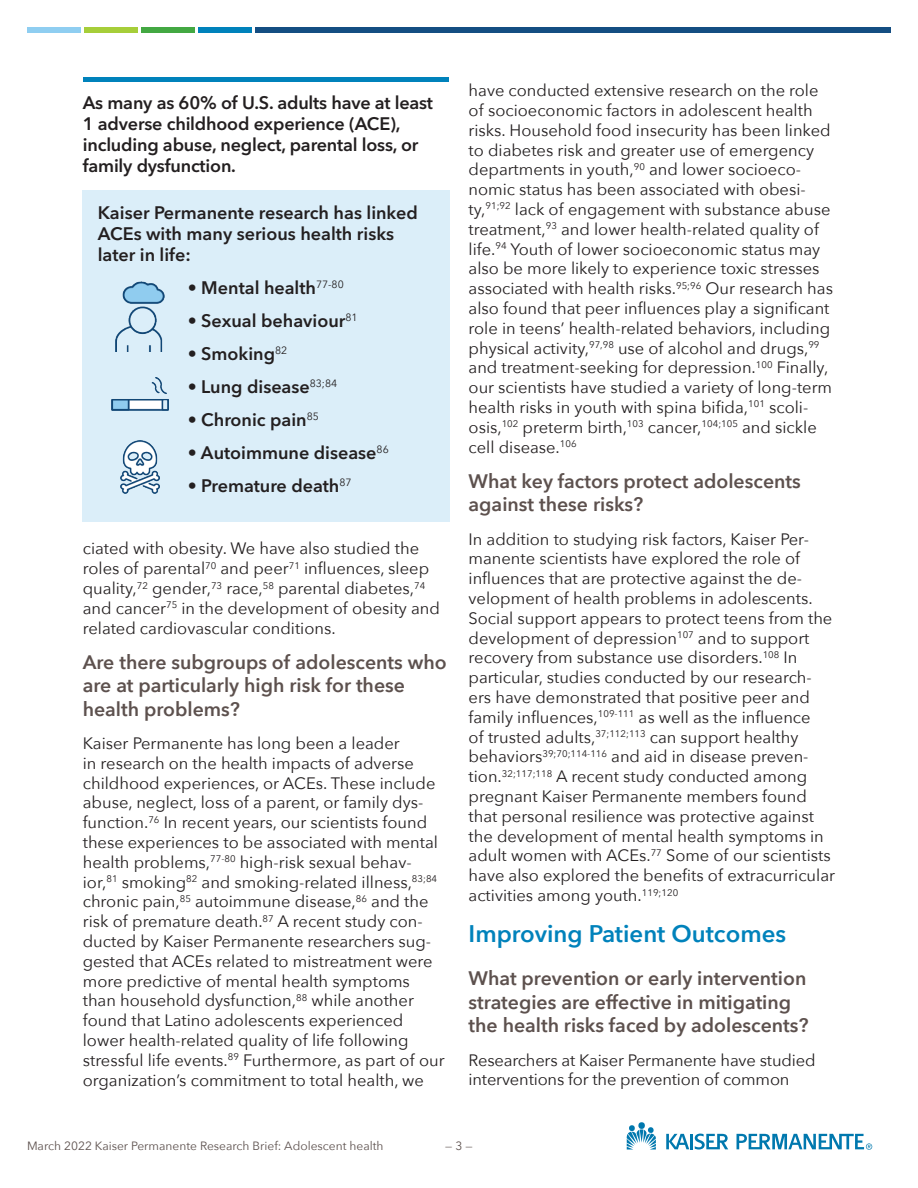
<style>
.page{position:relative;width:918px;height:1188px;background:#fff}
.page>*{position:absolute;margin:0;border:0;box-sizing:border-box;transform-origin:0 0}
.t1{font:600 24px "Avenir Next";color:#0082bb}
.t2{font:600 19.5px/23.4px "Avenir Next";color:#5d514e}
.t3{font:600 18px/21px "Avenir Next LT Pro";color:#231f20}
.t4{font:16.5px/19.8px "Avenir Next";color:#231f20}
.t5{font:12px "Avenir Next";color:#5d514e}
</style>
<div class="page">
<div style="left:27px;top:27px;width:54px;height:5px;background:#8fcef1"></div>
<div style="left:84px;top:27px;width:54px;height:5px;background:#a6ce39"></div>
<div style="left:141px;top:27px;width:54px;height:5px;background:#43a842"></div>
<div style="left:198px;top:27px;width:54px;height:5px;background:#0082bb"></div>
<div style="left:255px;top:27px;width:636px;height:5px;background:#144e82"></div>
<svg style="left:627px;top:1125px;width:29px;height:25px"></svg>
<div style="left:638px;top:1122px;width:7px;height:7px;background:#0078ae;border-radius:50%"></div>
<hr style="left:690px;top:1134px;width:3px;height:15px;background:#0078ae">
<svg style="left:666px;top:1134px;width:23px;height:15px"></svg>
<svg style="left:695px;top:1134px;width:33px;height:16px"></svg>
<svg style="left:737px;top:1134px;width:135px;height:16px"></svg>
<div style="left:83px;top:191px;width:367px;height:331px;background:#dbeef9"></div>
<img style="left:116px;top:282px;width:48px;height:70px">
<img style="left:121px;top:441px;width:38px;height:52px">
<div style="left:83px;top:77px;width:366px;height:5px;background:#0082bb"></div>
<img style="left:111px;top:377px;width:58px;height:34px">
<p class="t3" style="left:83px;top:92px;width:352px">As many as 60% of U.S. adults have at least 1 adverse childhood experience (ACE), including abuse, neglect, parental loss, or family dysfunction.</p>
<p class="t3" style="left:98px;top:202px;width:322px">Kaiser Permanente research has linked<br>ACEs with many serious health risks later in life:</p>
<p class="t3" style="left:188px;top:277px;width:158px">• Mental health<sup>77-80</sup></p>
<p class="t3" style="left:188px;top:310px;width:171px">• Sexual behaviour<sup>81</sup></p>
<p class="t3" style="left:188px;top:343px;width:101px">• Smoking<sup>82</sup></p>
<p class="t3" style="left:188px;top:376px;width:151px">• Lung disease<sup>83;84</sup></p>
<p class="t3" style="left:188px;top:409px;width:133px">• Chronic pain<sup>85</sup></p>
<p class="t3" style="left:188px;top:442px;width:202px">• Autoimmune disease<sup>86</sup></p>
<p class="t3" style="left:188px;top:475px;width:165px">• Premature death<sup>87</sup></p>
<p class="t4" style="left:83px;top:538px;width:359px">ciated with obesity. We have also studied the roles of parental<sup>70</sup> and peer<sup>71</sup> influences, sleep quality,<sup>72</sup> gender,<sup>73</sup> race,<sup>58</sup> parental diabetes,<sup>74 </sup>and cancer<sup>75</sup> in the development of obesity and related cardiovascular conditions.</p>
<h3 class="t2" style="left:83px;top:650px;width:365px">Are there subgroups of adolescents who are at particularly high risk for these health problems?</h3>
<p class="t4" style="left:83px;top:733px;width:363px">Kaiser Permanente has long been a leader<br>in research on the health impacts of adverse childhood experiences, or ACEs. These include abuse, neglect, loss of a parent, or family dys&shy;function.<sup>76</sup> In recent years, our scientists found these experiences to be associated with mental health problems,<sup>77-80</sup> high-risk sexual behav&shy;ior,<sup>81</sup> smoking<sup>82</sup> and smoking-related illness,<sup>83;84 </sup>chronic pain,<sup>85</sup> autoimmune disease,<sup>86</sup> and the risk of premature death.<sup>87</sup> A recent study con&shy;ducted by Kaiser Permanente researchers sug&shy;gested that ACEs related to mistreatment were more predictive of mental health symptoms than household dysfunction,<sup>88</sup> while another found that Latino adolescents experienced lower health-related quality of life following stressful life events.<sup>89</sup> Furthermore, as part of our organization’s commitment to total health, we</p>
<p class="t4" style="left:469px;top:80px;width:366px">have conducted extensive research on the role of socioeconomic factors in adolescent health risks. Household food insecurity has been linked to diabetes risk and greater use of emergency departments in youth,<sup>90</sup> and lower socioeco&shy;nomic status has been associated with obesi&shy;ty,<sup>91;92</sup> lack of engagement with substance abuse treatment,<sup>93</sup> and lower health-related quality of life.<sup>94</sup> Youth of lower socioeconomic status may also be more likely to experience toxic stresses associated with health risks.<sup>95;96</sup> Our research has also found that peer influences play a significant role in teens’ health-related behaviors, including physical activity,<sup>97,98</sup> use of alcohol and drugs,<sup>99 </sup>and treatment-seeking for depression.<sup>100</sup> Finally, our scientists have studied a variety of long-term health risks in youth with spina bifida,<sup>101</sup> scoli&shy;osis,<sup>102</sup> preterm birth,<sup>103</sup> cancer,<sup>104;105</sup> and sickle cell disease.<sup>106</sup></p>
<h3 class="t2" style="left:469px;top:469px;width:334px">What key factors protect adolescents against these risks?</h3>
<p class="t4" style="left:469px;top:528px;width:368px">In addition to studying risk factors, Kaiser Per&shy;manente scientists have explored the role of influences that are protective against the de&shy;velopment of health problems in adolescents.<br>Social support appears to protect teens from the development of depression<sup>107</sup> and to support recovery from substance use disorders.<sup>108</sup> In particular, studies conducted by our research&shy;ers have demonstrated that positive peer and family influences,<sup>109-111</sup> as well as the influence<br>of trusted adults,<sup>37;112;113</sup> can support healthy behaviors<sup>39;70;114-116</sup> and aid in disease preven&shy;tion.<sup>32;117;118</sup> A recent study conducted among pregnant Kaiser Permanente members found that personal resilience was protective against the development of mental health symptoms in adult women with ACEs.<sup>77</sup> Some of our scientists have also explored the benefits of extracurricular activities among youth.<sup>119;120</sup></p>
<h2 class="t1" style="left:469px;top:913px;width:319px">Improving Patient Outcomes</h2>
<h3 class="t2" style="left:469px;top:967px;width:342px">What prevention or early intervention strategies are effective in mitigating the health risks faced by adolescents?</h3>
<p class="t4" style="left:469px;top:1049px;width:348px">Researchers at Kaiser Permanente have studied interventions for the prevention of common</p>
<p class="t5" style="left:27px;top:1135px;width:358px">March 2022 Kaiser Permanente Research Brief: Adolescent health</p>
<p class="t5" style="left:445px;top:1135px;width:29px">— 3 —</p>
</div>
